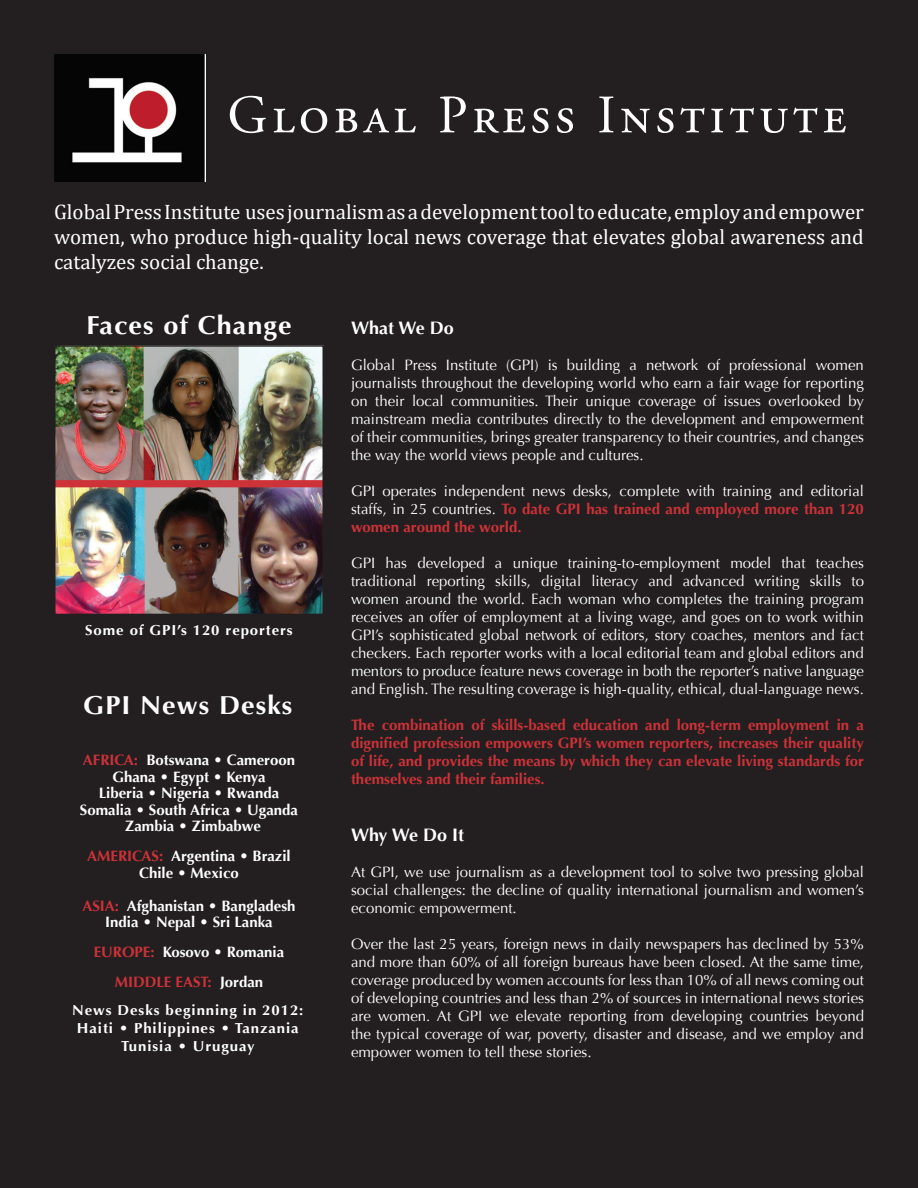
<style>
.page{position:relative;width:918px;height:1188px;background:#231f20}
.page>*{position:absolute;margin:0;border:0;box-sizing:border-box;transform-origin:0 0}
.t1{font:54px "Adobe Garamond Pro";letter-spacing:.08em;color:#fff}
.t2{font:700 25.95px "Optima";letter-spacing:.04em;color:#fff;scale:1.04 1}
.t3{font:21px/25.2px "Cambria";color:#fff;text-align:justify}
.t4{font:700 18px "Optima";color:#fff}
.t5{font:15px/18px "Optima";color:#fff;text-align:justify}
.t6{font:700 15px/18px "Optima";color:#cd3238;text-align:justify}
.t7{font:700 15px/16.5px "Optima";color:#fff;text-align:center}
.t8{font:700 14.4px "Optima";letter-spacing:.06em;color:#fff;scale:1.04 1}
.s1{color:#cd3238}
.s2{color:#fff}
.s3{font-weight:700;color:#cd3238}
</style>
<div class="page">
<img style="left:54px;top:54px;width:151px;height:128px">
<img style="left:57px;top:348px;width:264px;height:264px">
<div style="left:54px;top:345px;width:270px;height:270px;border:2px solid #231f20"></div>
<p class="t1" style="left:227px;top:83px;width:621px">Global Press Institute</p>
<p class="t3" style="left:54px;top:199px;width:812px">Global Press Institute uses journalism as a development tool to educate, employ and empower women, who produce high-quality local news coverage that elevates global awareness and catalyzes social change.</p>
<p class="t2" style="left:86px;top:310px;width:199px">Faces of Change</p>
<p class="t8" style="left:85px;top:622px;width:201px">Some of GPI’s 120 reporters</p>
<p class="t2" style="left:83px;top:690px;width:203px">GPI News Desks</p>
<p class="t7" style="left:83px;top:752px;width:214px"><span class="s1">AFRICA:</span> Botswana • Cameroon<br>Ghana • Egypt • Kenya</p>
<p class="t7" style="left:99px;top:785px;width:182px">Liberia • Nigeria • Rwanda</p>
<p class="t7" style="left:80px;top:801px;width:220px">Somalia • South Africa • Uganda</p>
<p class="t7" style="left:125px;top:818px;width:137px">Zambia • Zimbabwe</p>
<p class="t7" style="left:87px;top:848px;width:205px"><span class="s1">AMERICAS:</span> Argentina • Brazil</p>
<p class="t7" style="left:139px;top:864px;width:101px">Chile • Mexico</p>
<p class="t7" style="left:82px;top:897px;width:215px"><span class="s1">ASIA:</span> Afghanistan • Bangladesh<br>India • Nepal • Sri Lanka</p>
<p class="t7" style="left:94px;top:944px;width:192px"><span class="s1">EUROPE:</span> Kosovo • Romania</p>
<p class="t6" style="left:115px;top:973px;width:150px">MIDDLE EAST: <span class="s2">Jordan</span></p>
<p class="t8" style="left:72px;top:1002px;width:224px">News Desks beginning in 2012:</p>
<p class="t8" style="left:77px;top:1020px;width:215px">Haiti • Philippines • Tanzania</p>
<p class="t8" style="left:121px;top:1038px;width:130px">Tunisia • Uruguay</p>
<p class="t4" style="left:351px;top:317px;width:104px">What We Do</p>
<p class="t5" style="left:351px;top:356px;width:515px">Global Press Institute (GPI) is building a network of professional women journalists throughout the developing world who earn a fair wage for reporting on their local communities. Their unique coverage of issues overlooked by mainstream media contributes directly to the development and empowerment of their communities, brings greater transparency to their countries, and changes the way the world views people and cultures.</p>
<p class="t5" style="left:351px;top:482px;width:515px">GPI operates independent news desks, complete with training and editorial staffs, in 25 countries. <span class="s3">To date GPI has trained and employed more than 120 women around the world.</span></p>
<p class="t5" style="left:351px;top:554px;width:515px">GPI has developed a unique training-to-employment model that teaches traditional reporting skills, digital literacy and advanced writing skills to women around the world. Each woman who completes the training program receives an offer of employment at a living wage, and goes on to work within GPI’s sophisticated global network of editors, story coaches, mentors and fact checkers. Each reporter works with a local editorial team and global editors and mentors to produce feature news coverage in both the reporter’s native language and English. The resulting coverage is high-quality, ethical, dual-language news.</p>
<p class="t6" style="left:351px;top:716px;width:514px">The combination of skills-based education and long-term employment in a dignified profession empowers GPI’s women reporters, increases their quality of life, and provides the means by which they can elevate living standards for themselves and their families.</p>
<p class="t4" style="left:351px;top:825px;width:115px">Why We Do It</p>
<p class="t5" style="left:351px;top:863px;width:515px">At GPI, we use journalism as a development tool to solve two pressing global social challenges: the decline of quality international journalism and women’s economic empowerment.</p>
<p class="t5" style="left:351px;top:935px;width:515px">Over the last 25 years, foreign news in daily newspapers has declined by 53% and more than 60% of all foreign bureaus have been closed. At the same time, coverage produced by women accounts for less than 10% of all news coming out of developing countries and less than 2% of sources in international news stories are women. At GPI we elevate reporting from developing countries beyond the typical coverage of war, poverty, disaster and disease, and we employ and empower women to tell these stories.</p>
</div>
